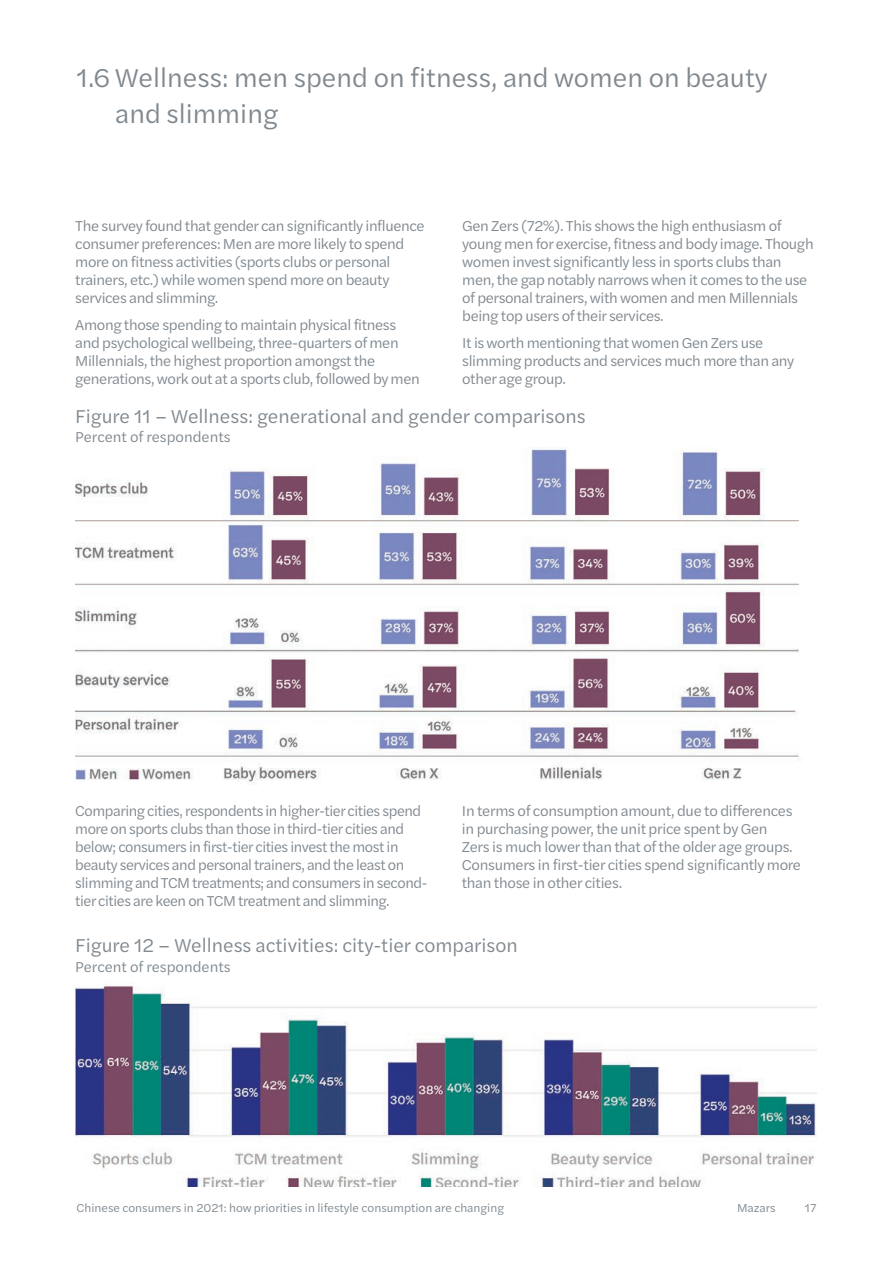
<style>
.page{position:relative;width:893px;height:1263px;background:#fff}
.page>*{position:absolute;margin:0;border:0;box-sizing:border-box;transform-origin:0 0}
.t1{font:27px/36px "Halyard Text";color:#808990}
.t2{font:19.5px "Halyard Text";color:#808990}
.t3{font:15px/18px "Halyard Text";letter-spacing:-.025em;color:#808990}
.t4{font:15px "Halyard Text";color:#808990}
.t5{font:12px "Halyard Text";color:#808990}
</style>
<div class="page">
<img style="left:75px;top:447px;width:724px;height:337px">
<img style="left:75px;top:985px;width:741px;height:201px">
<h1 class="t1" style="left:115px;top:59px;width:654px;text-indent:-39px">1.6 Wellness: men spend on fitness, and women on beauty and slimming</h1>
<p class="t3" style="left:462px;top:216px;width:353px">Gen Zers (72%). This shows the high enthusiasm of young men for exercise, fitness and body image. Though women invest significantly less in sports clubs than men, the gap notably narrows when it comes to the use of personal trainers, with women and men Millennials being top users of their services.</p>
<p class="t3" style="left:462px;top:333px;width:334px">It is worth mentioning that women Gen Zers use slimming products and services much more than any other age group.</p>
<h2 class="t2" style="left:75px;top:402px;width:512px">Figure 11 – Wellness: generational and gender comparisons</h2>
<p class="t4" style="left:75px;top:426px;width:157px">Percent of respondents</p>
<p class="t3" style="left:75px;top:216px;width:351px">The survey found that gender can significantly influence consumer preferences: Men are more likely to spend more on fitness activities (sports clubs or personal trainers, etc.) while women spend more on beauty services and slimming.</p>
<p class="t3" style="left:75px;top:315px;width:346px">Among those spending to maintain physical fitness and psychological wellbeing, three-quarters of men Millennials, the highest proportion amongst the generations, work out at a sports club, followed by men</p>
<p class="t3" style="left:75px;top:801px;width:354px">Comparing cities, respondents in higher-tier cities spend more on sports clubs than those in third-tier cities and below; consumers in first-tier cities invest the most in beauty services and personal trainers, and the least on slimming and TCM treatments; and consumers in second&shy;tier cities are keen on TCM treatment and slimming.</p>
<p class="t3" style="left:462px;top:801px;width:341px">In terms of consumption amount, due to differences in purchasing power, the unit price spent by Gen<br>Zers is much lower than that of the older age groups.<br>Consumers in first-tier cities spend significantly more than those in other cities.</p>
<h2 class="t2" style="left:75px;top:931px;width:444px">Figure 12 – Wellness activities: city-tier comparison</h2>
<p class="t4" style="left:75px;top:955px;width:157px">Percent of respondents</p>
<p class="t5" style="left:77px;top:1199px;width:429px">Chinese consumers in 2021: how priorities in lifestyle consumption are changing</p>
<p class="t5" style="left:737px;top:1199px;width:40px">Mazars</p>
<p class="t5" style="left:805px;top:1199px;width:13px">17</p>
</div>
